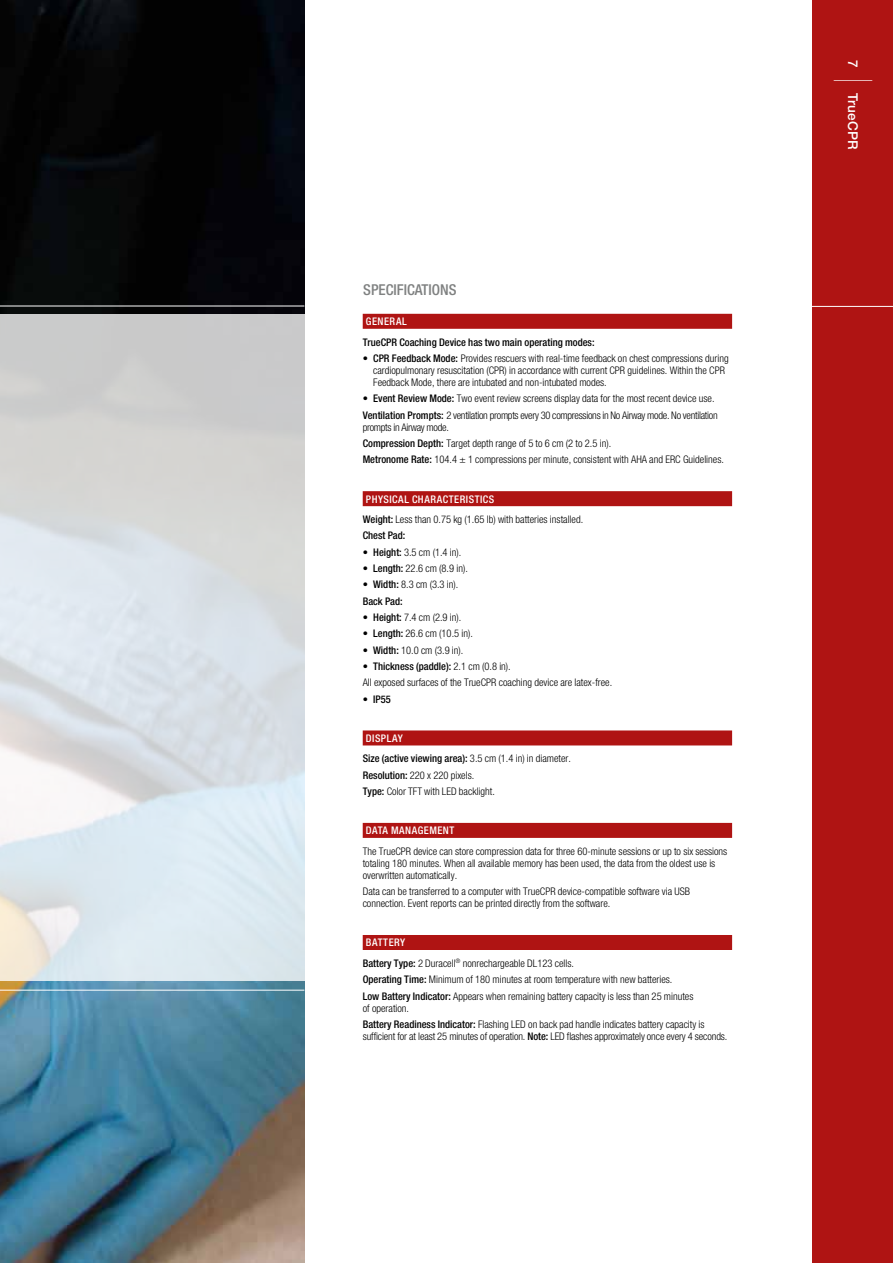
<style>
.page{position:relative;width:893px;height:1263px;background:#fff}
.page>*{position:absolute;margin:0;border:0;box-sizing:border-box;transform-origin:0 0}
.t1{font:300 38.4px "Helvetica Neue LTW1 G";color:#fff;scale:.33 1}
.t2{font:500 condensed 15px "Helvetica Neue LTW1 G";color:#7f8181}
.t3{font:500 13.5px "Helvetica Neue LTW1 G";letter-spacing:.01em;color:#fff}
.t4{font:300 condensed 10.5px/16.4px "Helvetica Neue LTW1 G";color:#000}
.t5{font:300 condensed 10.5px/16.4px "Helvetica Neue LTW1 G";letter-spacing:-.025em;color:#000}
.t6{font:500 condensed 10.5px/16.4px "Helvetica Neue LTW1 G";color:#000}
.t7{font:500 condensed 10.5px "Helvetica Neue LTW1 G";color:#fff}
.s1{font-weight:500}
.s2{font-weight:500;color:#fff}
.s3{font-weight:300}
.s4{color:#fff}
</style>
<div class="page">
<div style="left:812px;top:0;width:81px;height:1263px;background:#af1413"></div>
<hr style="left:806px;top:306px;width:87px;height:1px;background:#fff">
<img style="left:0;top:0;width:304px;height:1263px">
<svg style="left:0;top:315px;width:305px;height:666px;background:#d8dde1"></svg>
<hr style="left:0;top:306px;width:304px;height:1px;background:#fff">
<hr style="left:0;top:990px;width:304px;height:1px;background:#fff">
<div style="left:363px;top:314px;width:369px;height:15px;background:#af1413"></div>
<div style="left:363px;top:491px;width:369px;height:15px;background:#af1413"></div>
<div style="left:363px;top:730px;width:369px;height:15px;background:#af1413"></div>
<div style="left:363px;top:823px;width:369px;height:15px;background:#af1413"></div>
<div style="left:363px;top:935px;width:369px;height:15px;background:#af1413"></div>
<h2 class="t2" style="left:363px;top:280px;width:95px">SPECIFICATIONS</h2>
<p class="t7" style="left:366px;top:315px;width:13px">general</p>
<p class="t6" style="left:363px;top:334px;width:233px">TrueCPR Coaching Device has two main operating modes:</p>
<p class="t4" style="left:373px;top:352px;width:357px;line-height:12px;text-indent:-10px"><span class="s1">• CPR Feedback Mode:</span> Provides rescuers with real-time feedback on chest compressions during cardiopulmonary resuscitation (CPR) in accordance with current CPR guidelines. Within the CPR<br>Feedback Mode, there are intubated and non-intubated modes.</p>
<p class="t5" style="left:363px;top:391px;width:357px"><span class="s1">• Event Review Mode:</span> Two event review screens display data for the most recent device use.<br><span class="s1">Ventilation Prompts:</span> 2 ventilation prompts every 30 compressions in No Airway mode. No ventilation</p>
<p class="t4" style="left:363px;top:419px;width:363px">prompts in Airway mode.<br><span class="s1">Compression Depth:</span> Target depth range of 5 to 6 cm (2 to 2.5 in).<br><span class="s1">Metronome Rate:</span> 104.4 ± 1 compressions per minute, consistent with AHA and ERC Guidelines.</p>
<p class="t4" style="left:363px;top:488px;width:222px;line-height:20.7px;text-indent:3px"><span class="s2">PHYSICAL CHARACTERISTICS<br></span><span class="s1">Weight:</span> Less than 0.75 kg (1.65 lb) with batteries installed.</p>
<p class="t6" style="left:363px;top:528px;width:44px">Chest Pad:</p>
<p class="t4" style="left:363px;top:544px;width:100px"><span class="s1">• Height:</span> 3.5 cm (1.4 in).</p>
<p class="t4" style="left:363px;top:560px;width:107px"><span class="s1">• Length:</span> 22.6 cm (8.9 in).</p>
<p class="t6" style="left:363px;top:576px;width:97px">• Width: <span class="s3">8.3 cm (3.3 in).<br></span>Back Pad:</p>
<p class="t4" style="left:363px;top:609px;width:100px"><span class="s1">• Height:</span> 7.4 cm (2.9 in).</p>
<p class="t4" style="left:363px;top:626px;width:112px"><span class="s1">• Length:</span> 26.6 cm (10.5 in).</p>
<p class="t4" style="left:363px;top:642px;width:102px"><span class="s1">• Width:</span> 10.0 cm (3.9 in).</p>
<p class="t4" style="left:363px;top:658px;width:251px"><span class="s1">• Thickness (paddle):</span> 2.1 cm (0.8 in).<br>All exposed surfaces of the TrueCPR coaching device are latex-free.</p>
<p class="t6" style="left:363px;top:691px;width:30px">• IP55</p>
<p class="t6" style="left:363px;top:728px;width:210px;line-height:20.7px;text-indent:3px"><span class="s4">display<br></span>Size (active viewing area): <span class="s3">3.5 cm (1.4 in) in diameter.</span></p>
<p class="t4" style="left:363px;top:767px;width:134px"><span class="s1">Resolution:</span> 220 x 220 pixels.<br><span class="s1">Type:</span> Color TFT with LED backlight.</p>
<p class="t7" style="left:366px;top:824px;width:7px">data</p>
<p class="t7" style="left:391px;top:824px;width:8px">mana</p>
<p class="t7" style="left:418px;top:824px;width:14px">gement</p>
<p class="t4" style="left:363px;top:845px;width:366px;line-height:12px">The TrueCPR device can store compression data for three 60-minute sessions or up to six sessions totaling 180 minutes. When all available memory has been used, the data from the oldest use is overwritten automatically.</p>
<p class="t4" style="left:363px;top:885px;width:329px;line-height:12px">Data can be transferred to a computer with TrueCPR device-compatible software via USB connection. Event reports can be printed directly from the software.</p>
<p class="t4" style="left:363px;top:932px;width:213px;line-height:20.7px;text-indent:3px"><span class="s2">battery<br></span><span class="s1">Battery Type:</span> 2 Duracell<sup>®</sup> nonrechargeable DL123 cells.</p>
<p class="t4" style="left:363px;top:971px;width:332px"><span class="s1">Operating Time:</span> Minimum of 180 minutes at room temperature with new batteries.<br><span class="s1">Low Battery Indicator:</span> Appears when remaining battery capacity is less than 25 minutes</p>
<p class="t4" style="left:363px;top:1000px;width:343px">of operation.<br><span class="s1">Battery Readiness Indicator:</span> Flashing LED on back pad handle indicates battery capacity is</p>
<p class="t4" style="left:363px;top:1028px;width:366px">sufficient for at least 25 minutes of operation. <span class="s1">Note:</span> LED flashes approximately once every 4 seconds.</p>
<p class="t3" style="left:861px;top:60px;width:9px;rotate:90deg">7</p>
<h1 class="t1" style="left:879px;top:79px;width:10px;rotate:90deg">|</h1>
<p class="t3" style="left:861px;top:93px;width:58px;rotate:90deg">TrueCPR</p>
</div>
